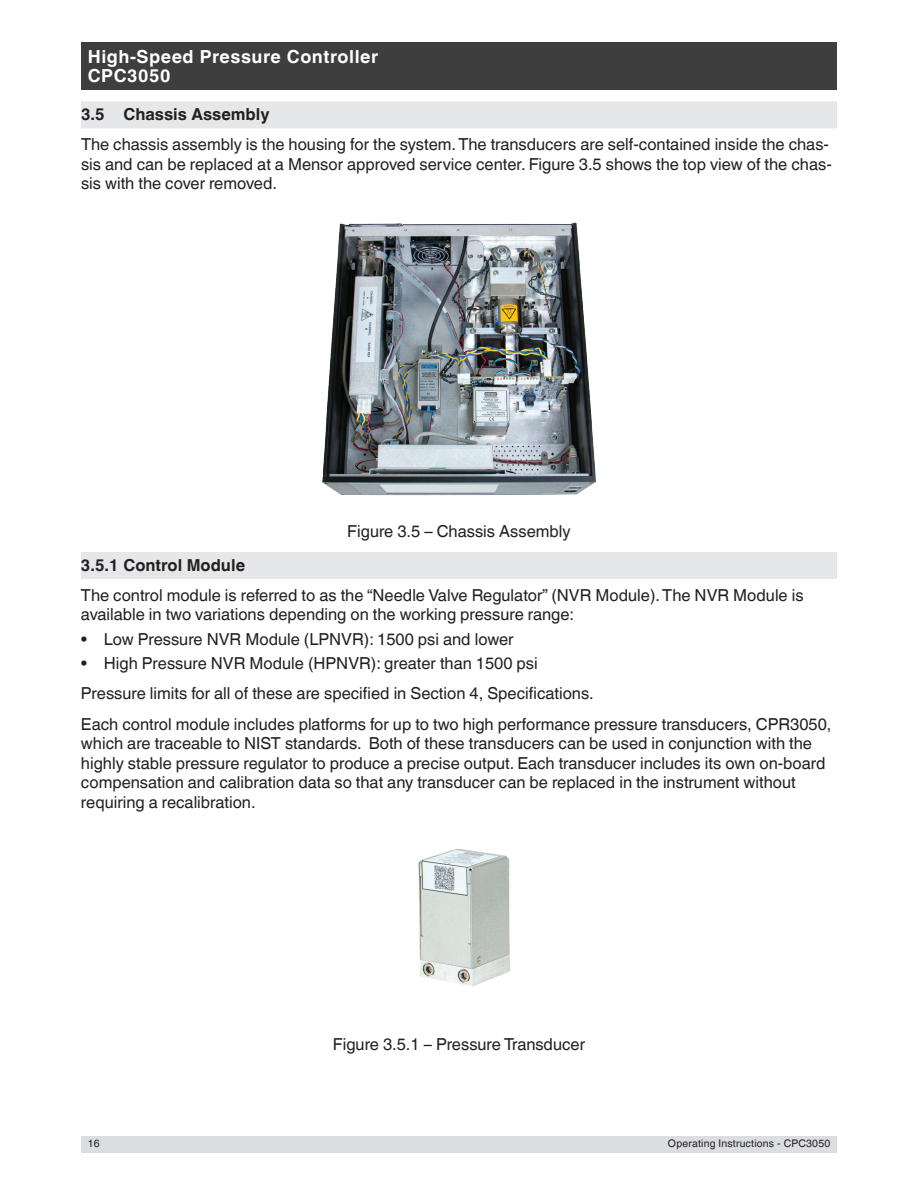
<style>
.page{position:relative;width:918px;height:1188px;background:#fff}
.page>*{position:absolute;margin:0;border:0;box-sizing:border-box;transform-origin:0 0}
.t1{font:700 18px/19.5px "Helvetica World";letter-spacing:.03em;color:#fff}
.t2{font:16.5px/19.5px "Helvetica World";color:#231f20}
.t3{font:700 16.5px "Helvetica World";color:#231f20}
.t4{font:10.5px "Helvetica World";letter-spacing:.02em;color:#231f20}
</style>
<div class="page">
<div style="left:81px;top:1136px;width:756px;height:16px;background:#dcdddf"></div>
<div style="left:81px;top:43px;width:756px;height:47px;background:#3e3e3f"></div>
<div style="left:81px;top:101px;width:756px;height:27px;background:#e6e7e9"></div>
<div style="left:81px;top:552px;width:756px;height:27px;background:#e6e7e9"></div>
<img style="left:322px;top:222px;width:274px;height:274px">
<img style="left:418px;top:848px;width:92px;height:139px">
<p class="t1" style="left:88px;top:47px;width:292px">High-Speed Pressure Controller<br>CPC3050</p>
<p class="t3" style="left:81px;top:104px;width:190px">3.5 Chassis Assembly</p>
<p class="t2" style="left:81px;top:135px;width:752px">The chassis assembly is the housing for the system. The transducers are self-contained inside the chas&shy;sis and can be replaced at a Mensor approved service center. Figure 3.5 shows the top view of the chas&shy;sis with the cover removed.</p>
<p class="t2" style="left:347px;top:522px;width:225px">Figure 3.5 – Chassis Assembly</p>
<p class="t3" style="left:81px;top:555px;width:166px">3.5.1 Control Module</p>
<p class="t2" style="left:81px;top:585px;width:724px">The control module is referred to as the “Needle Valve Regulator” (NVR Module). The NVR Module is available in two variations depending on the working pressure range:</p>
<p class="t2" style="left:81px;top:629px;width:434px">• Low Pressure NVR Module (LPNVR): 1500 psi and lower</p>
<p class="t2" style="left:81px;top:648px;width:752px;line-height:30.3px">• High Pressure NVR Module (HPNVR): greater than 1500 psi<br>Pressure limits for all of these are specified in Section 4, Specifications.<br>Each control module includes platforms for up to two high performance pressure transducers, CPR3050,</p>
<p class="t2" style="left:81px;top:734px;width:746px">which are traceable to NIST standards. Both of these transducers can be used in conjunction with the highly stable pressure regulator to produce a precise output. Each transducer includes its own on-board compensation and calibration data so that any transducer can be replaced in the instrument without requiring a recalibration.</p>
<p class="t2" style="left:333px;top:1035px;width:254px">Figure 3.5.1 – Pressure Transducer</p>
<p class="t4" style="left:88px;top:1138px;width:13px">16</p>
<p class="t4" style="left:668px;top:1138px;width:164px">Operating Instructions - CPC3050</p>
</div>
